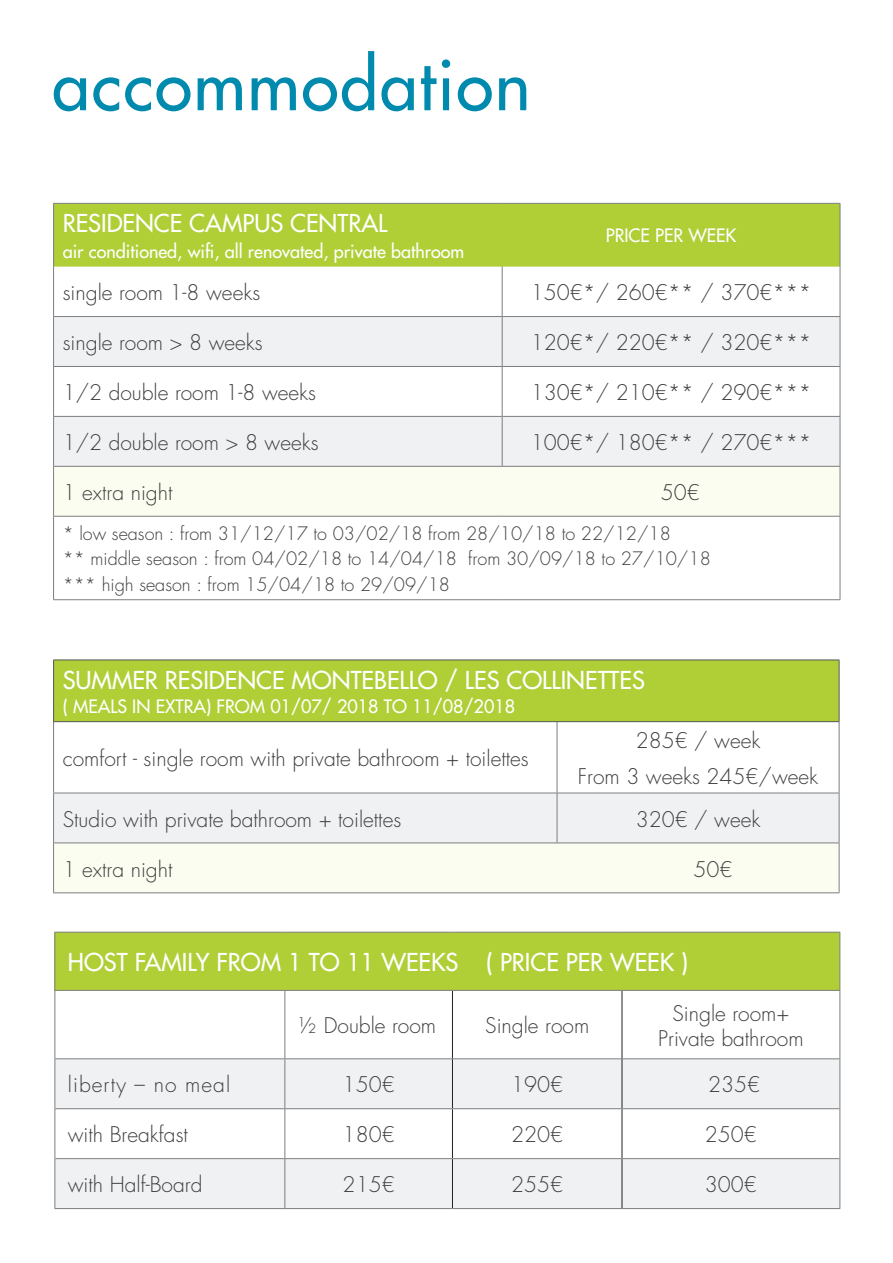
<style>
.page{position:relative;width:893px;height:1263px;background:#fff}
.page>*{position:absolute;margin:0;border:0;box-sizing:border-box;transform-origin:0 0}
.t1{font:500 68.1px "Futura Std";letter-spacing:.025em;color:#008aad}
.t2{font:500 24px "Futura Std";color:#fff}
.t3{font:300 21px/25.2px "Futura Std";color:#3e3e3f;text-align:center}
.t4{font:300 21px "Futura Std";letter-spacing:.05em;color:#3e3e3f}
.t5{font:300 18px/25.2px "Futura Std";color:#3e3e3f}
.t6{font:500 18px "Futura Std";color:#fff}
</style>
<div class="page">
<div style="left:54px;top:204px;width:786px;height:63px;background:#b0ce36"></div>
<svg style="left:54px;top:317px;width:786px;height:149px;fill:#f0f1f2"></svg>
<div style="left:54px;top:466px;width:786px;height:50px;background:#fcfdf1"></div>
<hr style="left:53px;top:267px;width:1px;height:49px;background:#7c7e81">
<hr style="left:502px;top:267px;width:1px;height:49px;background:#7c7e81">
<hr style="left:840px;top:267px;width:1px;height:49px;background:#7c7e81">
<hr style="left:53px;top:316px;width:449px;height:1px;background:#7c7e81">
<hr style="left:53px;top:317px;width:1px;height:49px;background:#7c7e81">
<hr style="left:502px;top:316px;width:338px;height:1px;background:#7c7e81">
<hr style="left:502px;top:317px;width:1px;height:49px;background:#7c7e81">
<hr style="left:840px;top:317px;width:1px;height:49px;background:#7c7e81">
<hr style="left:53px;top:366px;width:449px;height:1px;background:#7c7e81">
<hr style="left:53px;top:367px;width:1px;height:49px;background:#7c7e81">
<hr style="left:502px;top:366px;width:338px;height:1px;background:#7c7e81">
<hr style="left:502px;top:367px;width:1px;height:49px;background:#7c7e81">
<hr style="left:840px;top:367px;width:1px;height:49px;background:#7c7e81">
<hr style="left:502px;top:416px;width:338px;height:1px;background:#7c7e81">
<hr style="left:840px;top:417px;width:1px;height:49px;background:#7c7e81">
<hr style="left:53px;top:417px;width:1px;height:49px;background:#7c7e81">
<hr style="left:53px;top:416px;width:449px;height:1px;background:#7c7e81">
<hr style="left:502px;top:417px;width:1px;height:49px;background:#7c7e81">
<hr style="left:53px;top:466px;width:449px;height:1px;background:#7c7e81">
<hr style="left:53px;top:467px;width:1px;height:49px;background:#7c7e81">
<hr style="left:502px;top:466px;width:338px;height:1px;background:#7c7e81">
<hr style="left:840px;top:467px;width:1px;height:49px;background:#7c7e81">
<hr style="left:53px;top:516px;width:449px;height:1px;background:#7c7e81">
<hr style="left:53px;top:516px;width:1px;height:83px;background:#7c7e81">
<hr style="left:502px;top:516px;width:338px;height:1px;background:#7c7e81">
<hr style="left:840px;top:516px;width:1px;height:83px;background:#7c7e81">
<hr style="left:53px;top:599px;width:449px;height:1px;background:#7c7e81">
<hr style="left:502px;top:599px;width:338px;height:1px;background:#7c7e81">
<hr style="left:53px;top:203px;width:449px;height:1px;background:#7c7e81">
<hr style="left:53px;top:204px;width:1px;height:63px;background:#7c7e81">
<hr style="left:502px;top:203px;width:338px;height:1px;background:#7c7e81">
<hr style="left:840px;top:204px;width:1px;height:63px;background:#7c7e81">
<div style="left:55px;top:932px;width:785px;height:58px;background:#b0ce36"></div>
<svg style="left:55px;top:1059px;width:784px;height:149px;fill:#f0f1f2"></svg>
<hr style="left:54px;top:991px;width:1px;height:67px;background:#7c7e81">
<hr style="left:284px;top:991px;width:1px;height:67px;background:#7c7e81">
<hr style="left:839px;top:991px;width:1px;height:67px;background:#7c7e81">
<hr style="left:54px;top:1058px;width:231px;height:1px;background:#7c7e81">
<hr style="left:54px;top:1059px;width:1px;height:50px;background:#7c7e81">
<hr style="left:285px;top:1058px;width:167px;height:1px;background:#7c7e81">
<hr style="left:284px;top:1059px;width:1px;height:49px;background:#7c7e81">
<hr style="left:452px;top:1058px;width:170px;height:1px;background:#7c7e81">
<hr style="left:622px;top:1058px;width:218px;height:1px;background:#7c7e81">
<hr style="left:839px;top:1059px;width:1px;height:50px;background:#7c7e81">
<hr style="left:54px;top:1109px;width:1px;height:50px;background:#7c7e81">
<hr style="left:284px;top:1109px;width:1px;height:49px;background:#7c7e81">
<hr style="left:839px;top:1109px;width:1px;height:50px;background:#7c7e81">
<hr style="left:54px;top:1159px;width:1px;height:49px;background:#7c7e81">
<hr style="left:284px;top:1159px;width:1px;height:49px;background:#7c7e81">
<hr style="left:839px;top:1159px;width:1px;height:49px;background:#7c7e81">
<hr style="left:452px;top:991px;width:1px;height:67px;background:#231f20">
<hr style="left:622px;top:991px;width:1px;height:67px;background:#231f20">
<hr style="left:452px;top:1059px;width:1px;height:49px;background:#231f20">
<hr style="left:622px;top:1059px;width:1px;height:49px;background:#231f20">
<hr style="left:452px;top:1109px;width:1px;height:49px;background:#231f20">
<hr style="left:622px;top:1109px;width:1px;height:49px;background:#231f20">
<hr style="left:452px;top:1159px;width:1px;height:49px;background:#231f20">
<hr style="left:622px;top:1159px;width:1px;height:49px;background:#231f20">
<hr style="left:55px;top:1108px;width:230px;height:1px;background:#7c7e81">
<hr style="left:285px;top:1108px;width:167px;height:1px;background:#7c7e81">
<hr style="left:452px;top:1108px;width:170px;height:1px;background:#7c7e81">
<hr style="left:622px;top:1108px;width:217px;height:1px;background:#7c7e81">
<hr style="left:55px;top:1158px;width:230px;height:1px;background:#7c7e81">
<hr style="left:285px;top:1158px;width:167px;height:1px;background:#7c7e81">
<hr style="left:452px;top:1158px;width:170px;height:1px;background:#7c7e81">
<hr style="left:622px;top:1158px;width:217px;height:1px;background:#7c7e81">
<hr style="left:54px;top:1208px;width:231px;height:1px;background:#7c7e81">
<hr style="left:285px;top:1208px;width:167px;height:1px;background:#7c7e81">
<hr style="left:452px;top:1208px;width:170px;height:1px;background:#7c7e81">
<hr style="left:622px;top:1208px;width:218px;height:1px;background:#7c7e81">
<hr style="left:54px;top:932px;width:231px;height:1px;background:#808285">
<hr style="left:54px;top:932px;width:1px;height:58px;background:#808285">
<hr style="left:285px;top:932px;width:167px;height:1px;background:#808285">
<hr style="left:452px;top:932px;width:170px;height:1px;background:#808285">
<hr style="left:622px;top:932px;width:218px;height:1px;background:#808285">
<hr style="left:839px;top:932px;width:1px;height:58px;background:#808285">
<hr style="left:54px;top:990px;width:231px;height:1px;background:#808285">
<hr style="left:285px;top:990px;width:167px;height:1px;background:#808285">
<hr style="left:452px;top:990px;width:170px;height:1px;background:#808285">
<hr style="left:622px;top:990px;width:218px;height:1px;background:#808285">
<div style="left:54px;top:660px;width:785px;height:62px;background:#b0ce36"></div>
<div style="left:54px;top:794px;width:785px;height:49px;background:#f0f1f2"></div>
<div style="left:54px;top:843px;width:785px;height:50px;background:#fcfdf1"></div>
<hr style="left:53px;top:722px;width:1px;height:71px;background:#7c7e81">
<hr style="left:557px;top:722px;width:1px;height:71px;background:#7c7e81">
<hr style="left:839px;top:722px;width:1px;height:71px;background:#7c7e81">
<hr style="left:53px;top:793px;width:504px;height:1px;background:#7c7e81">
<hr style="left:53px;top:793px;width:1px;height:50px;background:#7c7e81">
<hr style="left:557px;top:793px;width:282px;height:1px;background:#7c7e81">
<hr style="left:557px;top:793px;width:1px;height:50px;background:#7c7e81">
<hr style="left:839px;top:793px;width:1px;height:50px;background:#7c7e81">
<hr style="left:53px;top:843px;width:504px;height:1px;background:#7c7e81">
<hr style="left:53px;top:843px;width:1px;height:49px;background:#7c7e81">
<hr style="left:557px;top:843px;width:282px;height:1px;background:#7c7e81">
<hr style="left:839px;top:843px;width:1px;height:49px;background:#7c7e81">
<hr style="left:53px;top:892px;width:504px;height:1px;background:#7c7e81">
<hr style="left:557px;top:892px;width:282px;height:1px;background:#7c7e81">
<hr style="left:53px;top:660px;width:504px;height:1px;background:#57585a">
<hr style="left:53px;top:660px;width:1px;height:61px;background:#57585a">
<hr style="left:557px;top:660px;width:282px;height:1px;background:#57585a">
<hr style="left:839px;top:660px;width:1px;height:61px;background:#57585a">
<hr style="left:53px;top:721px;width:504px;height:1px;background:#57585a">
<hr style="left:557px;top:721px;width:282px;height:1px;background:#57585a">
<h1 class="t1" style="left:52px;top:42px;width:480px">accommodation</h1>
<p class="t2" style="left:63px;top:208px;width:326px">RESIDENCE CAMPUS CENTRAL</p>
<p class="t6" style="left:63px;top:240px;width:403px">air conditioned, wifi, all renovated, private bathroom</p>
<p class="t6" style="left:606px;top:224px;width:132px">PRICE PER WEEK</p>
<p class="t3" style="left:63px;top:281px;width:199px">single room 1-8 weeks</p>
<p class="t3" style="left:531px;top:281px;width:282px">150€*/ 260€** / 370€***</p>
<p class="t3" style="left:63px;top:331px;width:202px">single room &gt; 8 weeks</p>
<p class="t3" style="left:531px;top:331px;width:282px">120€*/ 220€** / 320€***</p>
<p class="t3" style="left:63px;top:380px;width:255px">1/2 double room 1-8 weeks</p>
<p class="t3" style="left:531px;top:380px;width:282px">130€*/ 210€** / 290€***</p>
<p class="t3" style="left:63px;top:430px;width:257px">1/2 double room &gt; 8 weeks</p>
<p class="t3" style="left:531px;top:430px;width:282px">100€*/ 180€** / 270€***</p>
<p class="t3" style="left:63px;top:480px;width:111px">1 extra night</p>
<p class="t3" style="left:661px;top:480px;width:41px">50€</p>
<p class="t5" style="left:63px;top:522px;width:650px">* low season : from 31/12/17 to 03/02/18 from 28/10/18 to 22/12/18<br>** middle season : from 04/02/18 to 14/04/18 from 30/09/18 to 27/10/18 *** high season : from 15/04/18 to 29/09/18</p>
<p class="t2" style="left:63px;top:665px;width:584px">SUMMER RESIDENCE MONTEBELLO / LES COLLINETTES</p>
<p class="t6" style="left:63px;top:695px;width:454px">( MEALS IN EXTRA) FROM 01/07/ 2018 TO 11/08/2018</p>
<p class="t3" style="left:63px;top:746px;width:468px">comfort - single room with private bathroom + toilettes</p>
<p class="t3" style="left:578px;top:723px;width:242px;line-height:35.8px">285€ / week<br>From 3 weeks 245€/week</p>
<p class="t3" style="left:63px;top:807px;width:340px">Studio with private bathroom + toilettes</p>
<p class="t3" style="left:636px;top:807px;width:126px">320€ / week</p>
<p class="t3" style="left:63px;top:857px;width:111px">1 extra night</p>
<p class="t3" style="left:693px;top:857px;width:41px">50€</p>
<p class="t2" style="left:68px;top:947px;width:622px">HOST FAMILY FROM 1 TO 11 WEEKS ( PRICE PER WEEK )</p>
<p class="t3" style="left:298px;top:1014px;width:140px">½ Double room</p>
<p class="t3" style="left:485px;top:1014px;width:105px">Single room</p>
<p class="t3" style="left:658px;top:1001px;width:147px">Single room+<br>Private bathroom</p>
<p class="t4" style="left:68px;top:1072px;width:164px">liberty – no meal</p>
<p class="t3" style="left:343px;top:1073px;width:54px">150€</p>
<p class="t3" style="left:511px;top:1073px;width:54px">190€</p>
<p class="t3" style="left:708px;top:1073px;width:54px">235€</p>
<p class="t3" style="left:68px;top:1123px;width:122px">with Breakfast</p>
<p class="t3" style="left:343px;top:1123px;width:54px">180€</p>
<p class="t3" style="left:511px;top:1123px;width:54px">220€</p>
<p class="t3" style="left:705px;top:1123px;width:54px">250€</p>
<p class="t3" style="left:68px;top:1173px;width:136px">with Half-Board</p>
<p class="t3" style="left:343px;top:1173px;width:54px">215€</p>
<p class="t3" style="left:511px;top:1173px;width:54px">255€</p>
<p class="t3" style="left:705px;top:1173px;width:54px">300€</p>
</div>
